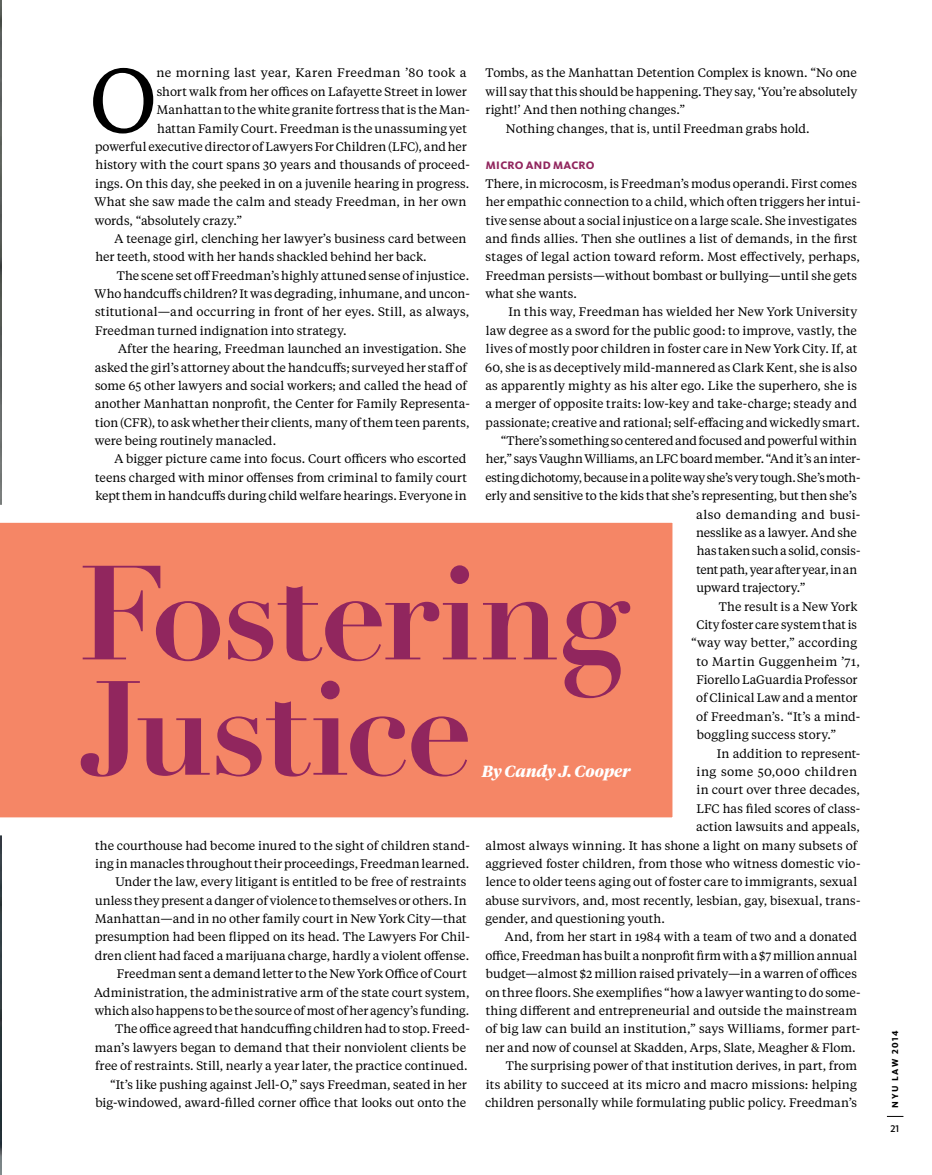
<style>
.page{position:relative;width:932px;height:1175px;background:#fff}
.page>*{position:absolute;margin:0;border:0;box-sizing:border-box;transform-origin:0 0}
.t1{font:700 131.4px/115.4px "Didot LH";letter-spacing:-.025em;color:#91265e}
.t2{font:90.9px "Tiempos Text";color:#000}
.t3{font:italic 700 16.05px "Tiempos Headline";color:#fff}
.t4{font:12.3px/18.3px "Tiempos Text";letter-spacing:.005em;color:#000;text-align:right}
.t5{font:12.3px "Tiempos Text";letter-spacing:-.015em;color:#000}
.t6{font:12.3px "Tiempos Text";letter-spacing:.03em;color:#000}
.t7{font:12.3px "Tiempos Text";letter-spacing:-.02em;color:#000}
.t8{font:800 11.25px "Kievit OT";letter-spacing:.025em;color:#91265e}
.t9{font:500 10.05px "Kievit OT";color:#000}
.t10{font:800 9px "Kievit OT";letter-spacing:.155em;color:#000}
</style>
<div class="page">
<svg style="left:886px;top:1116px;width:17px;height:1px"></svg>
<img style="left:0;top:0;width:2px;height:1174px">
<svg style="left:0;top:505px;width:673px;height:330px;background:#f69376"></svg>
<h2 class="t2" style="left:89px;top:39px;width:69px">O</h2>
<p class="t6" style="left:157px;top:65px;width:311px">ne morning last year, Karen Freedman ’80 took a</p>
<p class="t4" style="left:485px;top:63px;width:373px">Tombs, as the Manhattan Detention Complex is known. “No one</p>
<p class="t4" style="left:485px;top:82px;width:373px">will say that this should be happening. They say, ‘You’re absolutely</p>
<p class="t4" style="left:485px;top:100px;width:201px">right!’ And then nothing changes.”</p>
<p class="t4" style="left:506px;top:118px;width:305px">Nothing changes, that is, until Freedman grabs hold.</p>
<p class="t8" style="left:486px;top:159px;width:110px">MICRO AND MACRO</p>
<p class="t4" style="left:485px;top:174px;width:376px;text-align:left">There, in microcosm, is Freedman’s modus operandi. First comes her empathic connection to a child, which often triggers her intui&shy;tive sense about a social injustice on a large scale. She investigates and finds allies. Then she outlines a list of demands, in the first stages of legal action toward reform. Most effectively, perhaps, Freedman persists—without bombast or bullying—until she gets what she wants.</p>
<p class="t4" style="left:508px;top:302px;width:350px">In this way, Freedman has wielded her New York University</p>
<p class="t4" style="left:486px;top:321px;width:372px">law degree as a sword for the public good: to improve, vastly, the</p>
<p class="t4" style="left:486px;top:339px;width:373px">lives of mostly poor children in foster care in New York City. If, at</p>
<p class="t4" style="left:485px;top:357px;width:373px">60, she is as deceptively mild-mannered as Clark Kent, she is also</p>
<p class="t4" style="left:485px;top:376px;width:373px">as apparently mighty as his alter ego. Like the superhero, she is</p>
<p class="t4" style="left:485px;top:394px;width:373px">a merger of opposite traits: low-key and take-charge; steady and</p>
<p class="t4" style="left:485px;top:412px;width:376px">passionate; creative and rational; self-effacing and wickedly smart.</p>
<p class="t4" style="left:500px;top:431px;width:358px">“There’s something so centered and focused and powerful within</p>
<p class="t5" style="left:486px;top:451px;width:376px">her,” says Vaughn Williams, an LFC board member. “And it’s an inter-</p>
<p class="t7" style="left:485px;top:469px;width:376px">esting dichotomy, because in a polite way she’s very tough. She’s moth-</p>
<p class="t5" style="left:485px;top:487px;width:373px">erly and sensitive to the kids that she’s representing, but then she’s</p>
<p class="t6" style="left:696px;top:506px;width:166px">also demanding and busi-</p>
<p class="t5" style="left:696px;top:524px;width:162px">nesslike as a lawyer. And she</p>
<p class="t4" style="left:696px;top:541px;width:165px">has taken such a solid, consis-</p>
<p class="t7" style="left:696px;top:561px;width:162px">tent path, year after year, in an</p>
<p class="t4" style="left:696px;top:578px;width:111px">upward trajectory.”</p>
<p class="t4" style="left:718px;top:596px;width:140px">The result is a New York</p>
<p class="t4" style="left:696px;top:615px;width:162px">City foster care system that is</p>
<p class="t4" style="left:691px;top:633px;width:167px">“way way better,” according</p>
<p class="t6" style="left:696px;top:653px;width:165px">to Martin Guggenheim ’71,</p>
<p class="t4" style="left:696px;top:670px;width:163px">Fiorello LaGuardia Professor</p>
<p class="t4" style="left:696px;top:688px;width:163px">of Clinical Law and a mentor</p>
<p class="t4" style="left:696px;top:706px;width:166px">of Freedman’s. “It’s a mind-</p>
<p class="t4" style="left:696px;top:725px;width:141px">boggling success story.”</p>
<p class="t4" style="left:716px;top:743px;width:145px">In addition to represent-</p>
<p class="t6" style="left:696px;top:763px;width:162px">ing some 50,000 children</p>
<p class="t4" style="left:696px;top:780px;width:165px">in court over three decades,</p>
<p class="t4" style="left:696px;top:798px;width:165px">LFC has filed scores of class-</p>
<p class="t4" style="left:696px;top:817px;width:165px">action lawsuits and appeals,</p>
<p class="t4" style="left:485px;top:835px;width:373px">almost always winning. It has shone a light on many subsets of</p>
<p class="t4" style="left:485px;top:853px;width:376px">aggrieved foster children, from those who witness domestic vio-</p>
<p class="t4" style="left:486px;top:872px;width:373px">lence to older teens aging out of foster care to immigrants, sexual</p>
<p class="t4" style="left:485px;top:890px;width:376px">abuse survivors, and, most recently, lesbian, gay, bisexual, trans-</p>
<p class="t4" style="left:485px;top:909px;width:181px">gender, and questioning youth.</p>
<p class="t4" style="left:505px;top:927px;width:354px">And, from her start in 1984 with a team of two and a donated</p>
<p class="t4" style="left:485px;top:945px;width:373px">office, Freedman has built a nonprofit firm with a $7 million annual</p>
<p class="t4" style="left:486px;top:964px;width:372px">budget—almost $2 million raised privately—in a warren of offices</p>
<p class="t4" style="left:485px;top:982px;width:376px">on three floors. She exemplifies “how a lawyer wanting to do some-</p>
<p class="t4" style="left:485px;top:1000px;width:373px">thing different and entrepreneurial and outside the mainstream</p>
<p class="t4" style="left:485px;top:1019px;width:376px">of big law can build an institution,” says Williams, former part-</p>
<p class="t4" style="left:485px;top:1037px;width:372px">ner and now of counsel at Skadden, Arps, Slate, Meagher &amp; Flom.</p>
<p class="t4" style="left:505px;top:1056px;width:353px">The surprising power of that institution derives, in part, from</p>
<p class="t4" style="left:486px;top:1074px;width:373px">its ability to succeed at its micro and macro missions: helping</p>
<p class="t4" style="left:485px;top:1092px;width:373px">children personally while formulating public policy. Freedman’s</p>
<p class="t4" style="left:157px;top:82px;width:311px">short walk from her offices on Lafayette Street in lower</p>
<p class="t4" style="left:157px;top:100px;width:314px">Manhattan to the white granite fortress that is the Man-</p>
<p class="t4" style="left:157px;top:118px;width:311px">hattan Family Court. Freedman is the unassuming yet</p>
<p class="t4" style="left:95px;top:137px;width:373px">powerful executive director of Lawyers For Children (LFC), and her</p>
<p class="t4" style="left:95px;top:155px;width:376px">history with the court spans 30 years and thousands of proceed-</p>
<p class="t4" style="left:95px;top:174px;width:375px">ings. On this day, she peeked in on a juvenile hearing in progress.</p>
<p class="t4" style="left:95px;top:192px;width:373px">What she saw made the calm and steady Freedman, in her own</p>
<p class="t4" style="left:95px;top:210px;width:149px">words, “absolutely crazy.”</p>
<p class="t4" style="left:114px;top:229px;width:353px">A teenage girl, clenching her lawyer’s business card between</p>
<p class="t4" style="left:95px;top:247px;width:333px">her teeth, stood with her hands shackled behind her back.</p>
<p class="t4" style="left:117px;top:265px;width:354px">The scene set off Freedman’s highly attuned sense of injustice.</p>
<p class="t4" style="left:95px;top:284px;width:377px">Who handcuffs children? It was degrading, inhumane, and uncon-</p>
<p class="t4" style="left:95px;top:302px;width:376px">stitutional—and occurring in front of her eyes. Still, as always,</p>
<p class="t4" style="left:95px;top:321px;width:253px">Freedman turned indignation into strategy.</p>
<p class="t4" style="left:118px;top:339px;width:350px">After the hearing, Freedman launched an investigation. She</p>
<p class="t4" style="left:95px;top:357px;width:373px">asked the girl’s attorney about the handcuffs; surveyed her staff of</p>
<p class="t4" style="left:95px;top:376px;width:373px">some 65 other lawyers and social workers; and called the head of</p>
<p class="t4" style="left:95px;top:394px;width:376px">another Manhattan nonprofit, the Center for Family Representa-</p>
<p class="t4" style="left:95px;top:412px;width:376px">tion (CFR), to ask whether their clients, many of them teen parents,</p>
<p class="t4" style="left:95px;top:431px;width:183px">were being routinely manacled.</p>
<p class="t4" style="left:114px;top:449px;width:353px">A bigger picture came into focus. Court officers who escorted</p>
<p class="t4" style="left:95px;top:468px;width:373px">teens charged with minor offenses from criminal to family court</p>
<p class="t4" style="left:95px;top:486px;width:373px">kept them in handcuffs during child welfare hearings. Everyone in</p>
<h1 class="t1" style="left:78px;top:557px;width:552px">Fostering<br>Justice</h1>
<h3 class="t3" style="left:482px;top:759px;width:150px">By Candy J. Cooper</h3>
<p class="t4" style="left:94px;top:835px;width:377px">the courthouse had become inured to the sight of children stand&shy;ing in manacles throughout their proceedings, Freedman learned.<br>Under the law, every litigant is entitled to be free of restraints unless they present a danger of violence to themselves or others. In Manhattan—and in no other family court in New York City—that presumption had been flipped on its head. The Lawyers For Chil&shy;dren client had faced a marijuana charge, hardly a violent offense.<br>Freedman sent a demand letter to the New York Office of Court Administration, the administrative arm of the state court system, which also happens to be the source of most of her agency’s funding.<br>The office agreed that handcuffing children had to stop. Freed&shy;man’s lawyers began to demand that their nonviolent clients be free of restraints. Still, nearly a year later, the practice continued. “It’s like pushing against Jell-O,” says Freedman, seated in her big-windowed, award-filled corner office that looks out onto the</p>
<p class="t10" style="left:889px;top:1107px;width:78px;rotate:-90deg">NYU LAW 2014</p>
<p class="t9" style="left:890px;top:1122px;width:10px">21</p>
</div>
